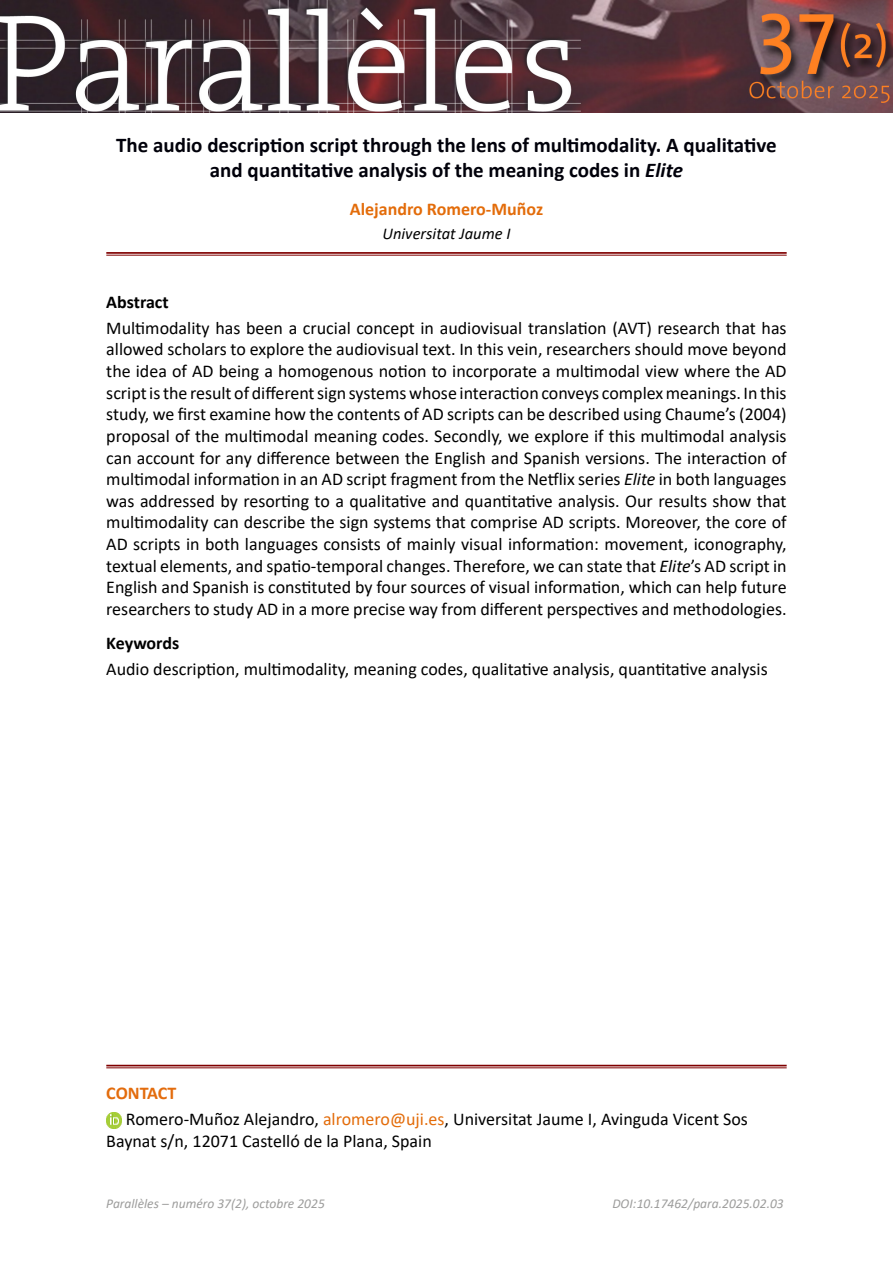
<style>
.page{position:relative;width:893px;height:1263px;background:#fff}
.page>*{position:absolute;margin:0;border:0;box-sizing:border-box;transform-origin:0 0}
.t1{font:700 21px/25.2px "Calibri";color:#00000a;text-align:center}
.t2{font:18px/21.6px "Calibri";color:#000;text-align:justify}
.t3{font:700 18px "Calibri";color:#e36c0a}
.t4{font:700 18px "Calibri";letter-spacing:-.005em;color:#000}
.t5{font:italic 16.5px "Calibri";color:#000}
.t6{font:italic 13.5px "Calibri";color:#9d9d9c}
.s1{font-style:italic}
.s2{font-weight:700;color:#e36c0d}
.s3{color:#e36c0a}
</style>
<div class="page">
<img style="left:0;top:0;width:893px;height:113px">
<hr style="left:106px;top:252px;width:681px;height:2px;background:#800000">
<hr style="left:106px;top:255px;width:681px;height:1px;background:#800000">
<hr style="left:106px;top:1065px;width:681px;height:1px;background:#800000">
<hr style="left:106px;top:1067px;width:681px;height:1px;background:#800000">
<img style="left:106px;top:1113px;width:16px;height:15px">
<p class="t1" style="left:116px;top:132px;width:662px">The audio description script through the lens of multimodality. A qualitative and quantitative analysis of the meaning codes in <span class="s1">Elite</span></p>
<p class="t3" style="left:350px;top:196px;width:195px">Alejandro Romero-Muñoz</p>
<p class="t5" style="left:382px;top:222px;width:130px">Universitat Jaume I</p>
<p class="t4" style="left:106px;top:289px;width:64px">Abstract</p>
<p class="t2" style="left:106px;top:317px;width:682px">Multimodality has been a crucial concept in audiovisual translation (AVT) research that has allowed scholars to explore the audiovisual text. In this vein, researchers should move beyond the idea of AD being a homogenous notion to incorporate a multimodal view where the AD script is the result of different sign systems whose interaction conveys complex meanings. In this study, we first examine how the contents of AD scripts can be described using Chaume’s (2004) proposal of the multimodal meaning codes. Secondly, we explore if this multimodal analysis can account for any difference between the English and Spanish versions. The interaction of multimodal information in an AD script fragment from the Netflix series <span class="s1">Elite</span> in both languages was addressed by resorting to a qualitative and quantitative analysis. Our results show that multimodality can describe the sign systems that comprise AD scripts. Moreover, the core of AD scripts in both languages consists of mainly visual information: movement, iconography, textual elements, and spatio-temporal changes. Therefore, we can state that <span class="s1">Elite</span>’s AD script in English and Spanish is constituted by four sources of visual information, which can help future researchers to study AD in a more precise way from different perspectives and methodologies.</p>
<p class="t4" style="left:106px;top:630px;width:75px">Keywords</p>
<p class="t2" style="left:106px;top:658px;width:663px">Audio description, multimodality, meaning codes, qualitative analysis, quantitative analysis</p>
<p class="t2" style="left:126px;top:1080px;width:623px;line-height:25.8px;text-indent:-20px"><span class="s2">CONTACT<br></span>Romero-Muñoz Alejandro, <span class="s3">alromero@uji.es</span>, Universitat Jaume I, Avinguda Vicent Sos</p>
<p class="t2" style="left:106px;top:1130px;width:327px">Baynat s/n, 12071 Castelló de la Plana, Spain</p>
<p class="t6" style="left:106px;top:1194px;width:220px">Parallèles – numéro 37(2), octobre 2025</p>
<p class="t6" style="left:612px;top:1194px;width:173px">DOI:10.17462/para.2025.02.03</p>
</div>
